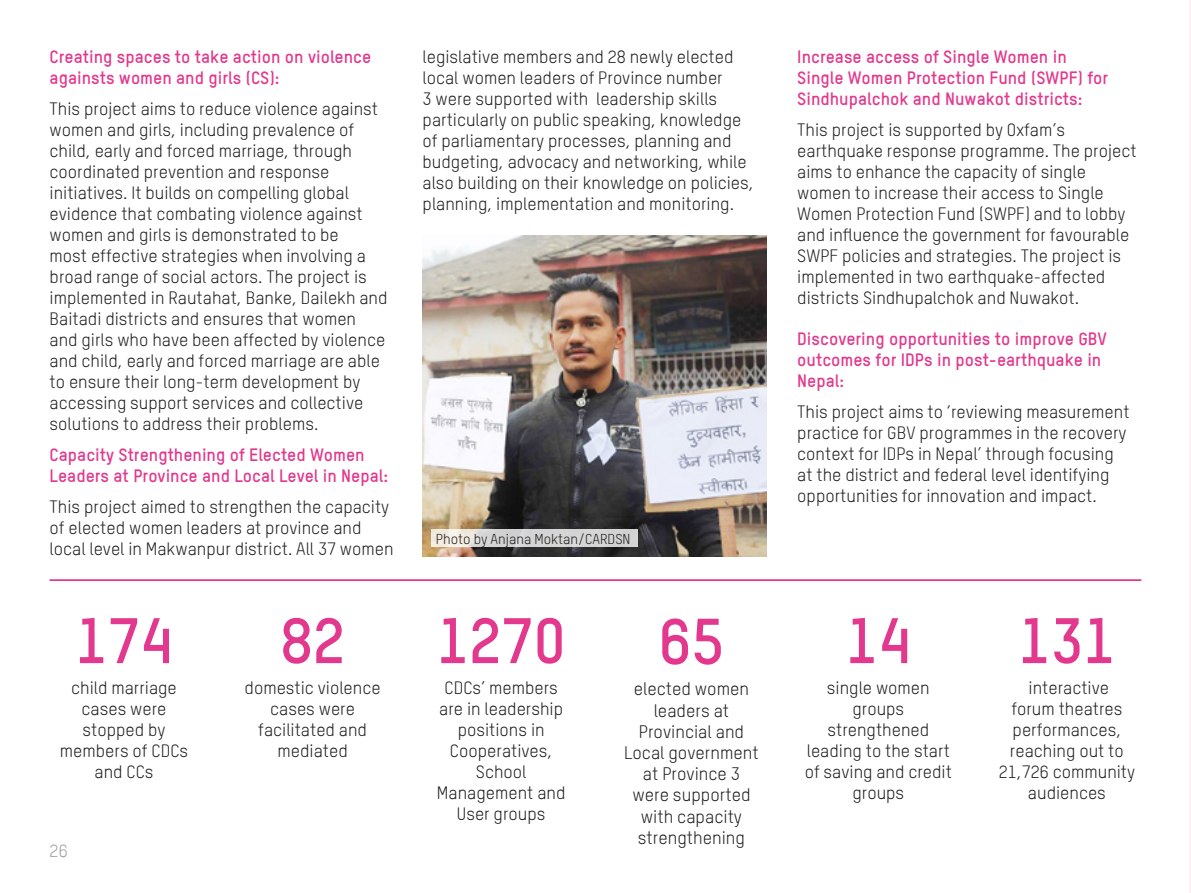
<style>
.page{position:relative;width:1191px;height:893px;background:#fff}
.page>*{position:absolute;margin:0;border:0;box-sizing:border-box;transform-origin:0 0}
.t1{font:700 63.7px "Oxfam TSTARPRO";color:#e2388d}
.t2{font:700 63px "Oxfam TSTARPRO";color:#e2388d}
.t3{font:17.68px/21.2px "Oxfam TSTARPRO";color:#1d1d1b;text-align:center}
.t4{font:17.5px/21px "Oxfam TSTARPRO";color:#1d1d1b;text-align:center}
.t5{font:700 17.5px/21px "Oxfam TSTARPRO";color:#e2388d}
.t6{font:17.5px "Oxfam TSTARPRO";color:#9d9d9c}
.t7{font:14px "Oxfam TSTARPRO";color:#1d1d1b}
</style>
<div class="page">
<img style="left:422px;top:236px;width:344px;height:320px">
<hr style="left:50px;top:579px;width:1091px;height:2px;background:#e2388d">
<hr style="left:1189px;top:0;width:2px;height:893px;background:#fcf0f7">
<svg style="left:431px;top:530px;width:206px;height:17px;background:#dad9d7"></svg>
<p class="t5" style="left:50px;top:45px;width:323px">Creating spaces to take action on violence againsts women and girls (CS):</p>
<p class="t4" style="left:50px;top:97px;width:339px;text-align:left">This project aims to reduce violence against women and girls, including prevalence of child, early and forced marriage, through coordinated prevention and response initiatives. It builds on compelling global evidence that combating violence against women and girls is demonstrated to be<br>most effective strategies when involving a broad range of social actors. The project is implemented in Rautahat, Banke, Dailekh and Baitadi districts and ensures that women and girls who have been affected by violence and child, early and forced marriage are able to ensure their long-term development by accessing support services and collective solutions to address their problems.</p>
<p class="t5" style="left:50px;top:443px;width:340px">Capacity Strengthening of Elected Women<br>Leaders at Province and Local Level in Nepal:</p>
<p class="t4" style="left:50px;top:495px;width:345px;text-align:left">This project aimed to strengthen the capacity of elected women leaders at province and local level in Makwanpur district. All 37 women</p>
<h2 class="t2" style="left:75px;top:593px;width:99px">174</h2>
<p class="t4" style="left:60px;top:676px;width:130px">child marriage cases were stopped by members of CDCs and CCs</p>
<p class="t6" style="left:50px;top:838px;width:20px">26</p>
<h2 class="t2" style="left:280px;top:593px;width:66px">82</h2>
<p class="t4" style="left:245px;top:676px;width:137px">domestic violence cases were facilitated and mediated</p>
<p class="t4" style="left:422px;top:45px;width:333px;text-align:left">legislative members and 28 newly elected local women leaders of Province number<br>3 were supported with leadership skills particularly on public speaking, knowledge of parliamentary processes, planning and budgeting, advocacy and networking, while also building on their knowledge on policies, planning, implementation and monitoring.</p>
<p class="t5" style="left:797px;top:45px;width:312px">Increase access of Single Women in<br>Single Women Protection Fund (SWPF) for<br>Sindhupalchok and Nuwakot districts:</p>
<p class="t4" style="left:797px;top:118px;width:341px;text-align:left">This project is supported by Oxfam’s earthquake response programme. The project aims to enhance the capacity of single women to increase their access to Single Women Protection Fund (SWPF) and to lobby and influence the government for favourable SWPF policies and strategies. The project is implemented in two earthquake-affected districts Sindhupalchok and Nuwakot.</p>
<p class="t5" style="left:797px;top:327px;width:311px">Discovering opportunities to improve GBV outcomes for IDPs in post-earthquake in<br>Nepal:</p>
<p class="t4" style="left:797px;top:400px;width:334px;text-align:left">This project aims to ‘reviewing measurement practice for GBV programmes in the recovery context for IDPs in Nepal’ through focusing at the district and federal level identifying opportunities for innovation and impact.</p>
<p class="t7" style="left:436px;top:528px;width:196px">Photo by Anjana Moktan/CARDSN</p>
<h2 class="t2" style="left:436px;top:593px;width:131px">1270</h2>
<p class="t4" style="left:437px;top:676px;width:130px">CDCs’ members are in leadership positions in<br>Cooperatives,<br>School<br>Management and<br>User groups</p>
<h1 class="t1" style="left:659px;top:593px;width:67px">65</h1>
<p class="t3" style="left:624px;top:677px;width:136px">elected women leaders at<br>Provincial and<br>Local government at Province 3 were supported with capacity strengthening</p>
<h2 class="t2" style="left:845px;top:593px;width:67px">14</h2>
<p class="t4" style="left:804px;top:676px;width:149px">single women groups strengthened leading to the start of saving and credit groups</p>
<h2 class="t2" style="left:1018px;top:593px;width:99px">131</h2>
<p class="t4" style="left:998px;top:676px;width:138px">interactive<br>forum theatres performances, reaching out to<br>21,726 community audiences</p>
</div>
